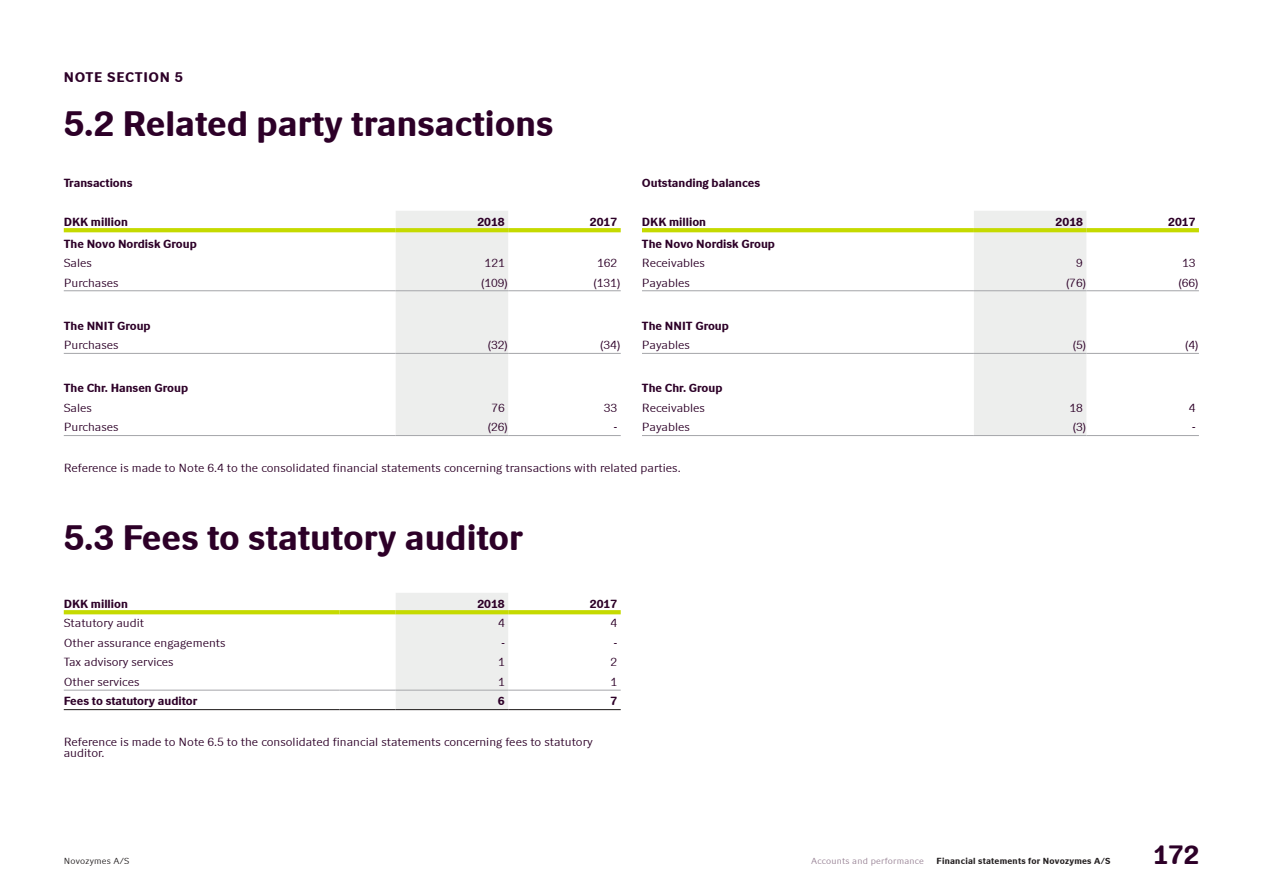
<style>
.page{position:relative;width:1263px;height:893px;background:#fff}
.page>*{position:absolute;margin:0;border:0;box-sizing:border-box;transform-origin:0 0}
.Header__Notes{font:700 36px "Novozymes";color:#2d0028}
.t1{font:700 27px "Novozymes";color:#2d0028}
.Header2{font:700 14.25px "Novozymes";letter-spacing:.05em;color:#2d0028}
.Table__TextLeft-No{font:12px/10.5px "Novozymes";color:#2d0028}
.Table__TextLeft-Bo{font:700 12px "Novozymes";color:#2d0028}
.Table__TextRight-N{font:12px "Novozymes";color:#2d0028}
.Table__TextRight-B{font:700 12px "Novozymes";color:#2d0028}
.Pagenumber__Footer{font:700 9px "Novozymes";letter-spacing:.025em;color:#231f20}
.Pagenumber__Footer-2{font:9px "Novozymes";letter-spacing:.025em;color:#968093}
.t2{font:9px "Novozymes";letter-spacing:.025em;color:#231f20}
</style>
<div class="page">
<svg style="left:396px;top:211px;width:690px;height:224px"></svg>
<svg style="left:64px;top:228px;width:332px;height:4px"></svg>
<svg style="left:396px;top:228px;width:112px;height:4px"></svg>
<svg style="left:508px;top:228px;width:113px;height:4px"></svg>
<svg style="left:642px;top:228px;width:332px;height:4px"></svg>
<svg style="left:974px;top:228px;width:112px;height:4px"></svg>
<svg style="left:1086px;top:228px;width:113px;height:4px"></svg>
<hr style="left:64px;top:290px;width:332px;height:1px;background:#a8a9ad">
<hr style="left:396px;top:290px;width:112px;height:1px;background:#a8a9ad">
<hr style="left:508px;top:290px;width:113px;height:1px;background:#a8a9ad">
<hr style="left:642px;top:290px;width:332px;height:1px;background:#a8a9ad">
<hr style="left:974px;top:290px;width:112px;height:1px;background:#a8a9ad">
<hr style="left:1086px;top:290px;width:113px;height:1px;background:#a8a9ad">
<hr style="left:64px;top:353px;width:332px;height:1px;background:#a8a9ad">
<hr style="left:396px;top:353px;width:112px;height:1px;background:#a8a9ad">
<hr style="left:508px;top:353px;width:113px;height:1px;background:#a8a9ad">
<hr style="left:642px;top:353px;width:332px;height:1px;background:#a8a9ad">
<hr style="left:974px;top:353px;width:112px;height:1px;background:#a8a9ad">
<hr style="left:1086px;top:353px;width:113px;height:1px;background:#a8a9ad">
<hr style="left:64px;top:435px;width:332px;height:1px;background:#a8a9ad">
<hr style="left:396px;top:435px;width:112px;height:1px;background:#a8a9ad">
<hr style="left:508px;top:435px;width:113px;height:1px;background:#a8a9ad">
<hr style="left:642px;top:435px;width:332px;height:1px;background:#a8a9ad">
<hr style="left:974px;top:435px;width:112px;height:1px;background:#a8a9ad">
<hr style="left:1086px;top:435px;width:113px;height:1px;background:#a8a9ad">
<div style="left:396px;top:593px;width:112px;height:116px;background:#edeeed"></div>
<svg style="left:64px;top:610px;width:275px;height:4px"></svg>
<svg style="left:339px;top:610px;width:57px;height:4px"></svg>
<svg style="left:396px;top:610px;width:112px;height:4px"></svg>
<svg style="left:508px;top:610px;width:113px;height:4px"></svg>
<hr style="left:64px;top:690px;width:275px;height:1px;background:#a8a9ad">
<hr style="left:339px;top:690px;width:57px;height:1px;background:#a8a9ad">
<hr style="left:396px;top:690px;width:112px;height:1px;background:#a8a9ad">
<hr style="left:508px;top:690px;width:113px;height:1px;background:#a8a9ad">
<hr style="left:64px;top:709px;width:275px;height:1px;background:#231f20">
<hr style="left:339px;top:709px;width:57px;height:1px;background:#231f20">
<hr style="left:396px;top:709px;width:112px;height:1px;background:#231f20">
<hr style="left:508px;top:709px;width:113px;height:1px;background:#231f20">
<p class="Header2" style="left:64px;top:69px;width:121px">NOTE SECTION 5</p>
<p class="Header__Notes" style="left:64px;top:103px;width:491px">5.2 Related party transactions</p>
<p class="Table__TextLeft-Bo" style="left:64px;top:176px;width:70px">Transactions</p>
<p class="Table__TextLeft-Bo" style="left:642px;top:176px;width:120px">Outstanding balances</p>
<p class="Table__TextLeft-Bo" style="left:64px;top:215px;width:66px">DKK million</p>
<p class="Table__TextRight-B" style="left:477px;top:215px;width:29px">2018</p>
<p class="Table__TextRight-B" style="left:590px;top:215px;width:29px">2017</p>
<p class="Table__TextLeft-Bo" style="left:642px;top:215px;width:66px">DKK million</p>
<p class="Table__TextRight-B" style="left:1056px;top:215px;width:29px">2018</p>
<p class="Table__TextRight-B" style="left:1168px;top:215px;width:29px">2017</p>
<p class="Table__TextLeft-Bo" style="left:64px;top:237px;width:134px">The Novo Nordisk Group</p>
<p class="Table__TextLeft-Bo" style="left:642px;top:237px;width:134px">The Novo Nordisk Group</p>
<p class="Table__TextLeft-No" style="left:64px;top:257px;width:30px">Sales</p>
<p class="Table__TextRight-N" style="left:485px;top:256px;width:22px">121</p>
<p class="Table__TextRight-N" style="left:597px;top:256px;width:22px">162</p>
<p class="Table__TextLeft-No" style="left:642px;top:257px;width:65px">Receivables</p>
<p class="Table__TextRight-N" style="left:1076px;top:256px;width:8px">9</p>
<p class="Table__TextRight-N" style="left:1182px;top:256px;width:15px">13</p>
<p class="Table__TextLeft-No" style="left:64px;top:277px;width:56px">Purchases</p>
<p class="Table__TextRight-N" style="left:481px;top:276px;width:28px">(109)</p>
<p class="Table__TextRight-N" style="left:594px;top:276px;width:28px">(131)</p>
<p class="Table__TextLeft-No" style="left:642px;top:277px;width:50px">Payables</p>
<p class="Table__TextRight-N" style="left:1066px;top:276px;width:21px">(76)</p>
<p class="Table__TextRight-N" style="left:1178px;top:276px;width:21px">(66)</p>
<p class="Table__TextLeft-Bo" style="left:64px;top:319px;width:88px">The NNIT Group</p>
<p class="Table__TextLeft-Bo" style="left:642px;top:319px;width:88px">The NNIT Group</p>
<p class="Table__TextLeft-No" style="left:64px;top:340px;width:56px">Purchases</p>
<p class="Table__TextRight-N" style="left:488px;top:338px;width:21px">(32)</p>
<p class="Table__TextRight-N" style="left:600px;top:338px;width:21px">(34)</p>
<p class="Table__TextLeft-No" style="left:642px;top:340px;width:50px">Payables</p>
<p class="Table__TextRight-N" style="left:1073px;top:338px;width:15px">(5)</p>
<p class="Table__TextRight-N" style="left:1185px;top:338px;width:15px">(4)</p>
<p class="Table__TextLeft-Bo" style="left:64px;top:381px;width:126px">The Chr. Hansen Group</p>
<p class="Table__TextLeft-Bo" style="left:642px;top:381px;width:82px">The Chr. Group</p>
<p class="Table__TextLeft-No" style="left:64px;top:402px;width:30px">Sales</p>
<p class="Table__TextRight-N" style="left:491px;top:401px;width:15px">76</p>
<p class="Table__TextRight-N" style="left:604px;top:401px;width:15px">33</p>
<p class="Table__TextLeft-No" style="left:642px;top:402px;width:65px">Receivables</p>
<p class="Table__TextRight-N" style="left:1069px;top:401px;width:15px">18</p>
<p class="Table__TextRight-N" style="left:1189px;top:401px;width:8px">4</p>
<p class="Table__TextLeft-No" style="left:64px;top:422px;width:56px">Purchases</p>
<p class="Table__TextRight-N" style="left:488px;top:420px;width:21px">(26)</p>
<p class="Table__TextRight-N" style="left:614px;top:420px;width:5px">-</p>
<p class="Table__TextLeft-No" style="left:642px;top:422px;width:50px">Payables</p>
<p class="Table__TextRight-N" style="left:1073px;top:420px;width:15px">(3)</p>
<p class="Table__TextRight-N" style="left:1192px;top:420px;width:5px">-</p>
<p class="Table__TextLeft-No" style="left:64px;top:463px;width:618px">Reference is made to Note 6.4 to the consolidated financial statements concerning transactions with related parties.</p>
<p class="Header__Notes" style="left:64px;top:517px;width:461px">5.3 Fees to statutory auditor</p>
<p class="Table__TextLeft-Bo" style="left:64px;top:597px;width:66px">DKK million</p>
<p class="Table__TextRight-B" style="left:477px;top:597px;width:29px">2018</p>
<p class="Table__TextRight-B" style="left:590px;top:597px;width:29px">2017</p>
<p class="Table__TextLeft-No" style="left:64px;top:618px;width:82px">Statutory audit</p>
<p class="Table__TextRight-N" style="left:498px;top:616px;width:8px">4</p>
<p class="Table__TextRight-N" style="left:611px;top:616px;width:8px">4</p>
<p class="Table__TextLeft-No" style="left:64px;top:637px;width:163px">Other assurance engagements</p>
<p class="Table__TextRight-N" style="left:501px;top:636px;width:5px">-</p>
<p class="Table__TextRight-N" style="left:614px;top:636px;width:5px">-</p>
<p class="Table__TextLeft-No" style="left:64px;top:657px;width:111px">Tax advisory services</p>
<p class="Table__TextRight-N" style="left:498px;top:655px;width:8px">1</p>
<p class="Table__TextRight-N" style="left:611px;top:655px;width:8px">2</p>
<p class="Table__TextLeft-No" style="left:64px;top:676px;width:77px">Other services</p>
<p class="Table__TextRight-N" style="left:498px;top:675px;width:8px">1</p>
<p class="Table__TextRight-N" style="left:611px;top:675px;width:8px">1</p>
<p class="Table__TextLeft-Bo" style="left:64px;top:694px;width:135px">Fees to statutory auditor</p>
<p class="Table__TextRight-B" style="left:498px;top:694px;width:8px">6</p>
<p class="Table__TextRight-B" style="left:610px;top:694px;width:8px">7</p>
<p class="Table__TextLeft-No" style="left:64px;top:737px;width:530px">Reference is made to Note 6.5 to the consolidated financial statements concerning fees to statutory auditor.</p>
<p class="t2" style="left:64px;top:856px;width:67px">Novozymes A/S</p>
<p class="Pagenumber__Footer-2" style="left:811px;top:856px;width:114px">Accounts and performance</p>
<p class="Pagenumber__Footer" style="left:936px;top:856px;width:175px">Financial statements for Novozymes A/S</p>
<h2 class="t1" style="left:1153px;top:839px;width:48px">172</h2>
</div>
